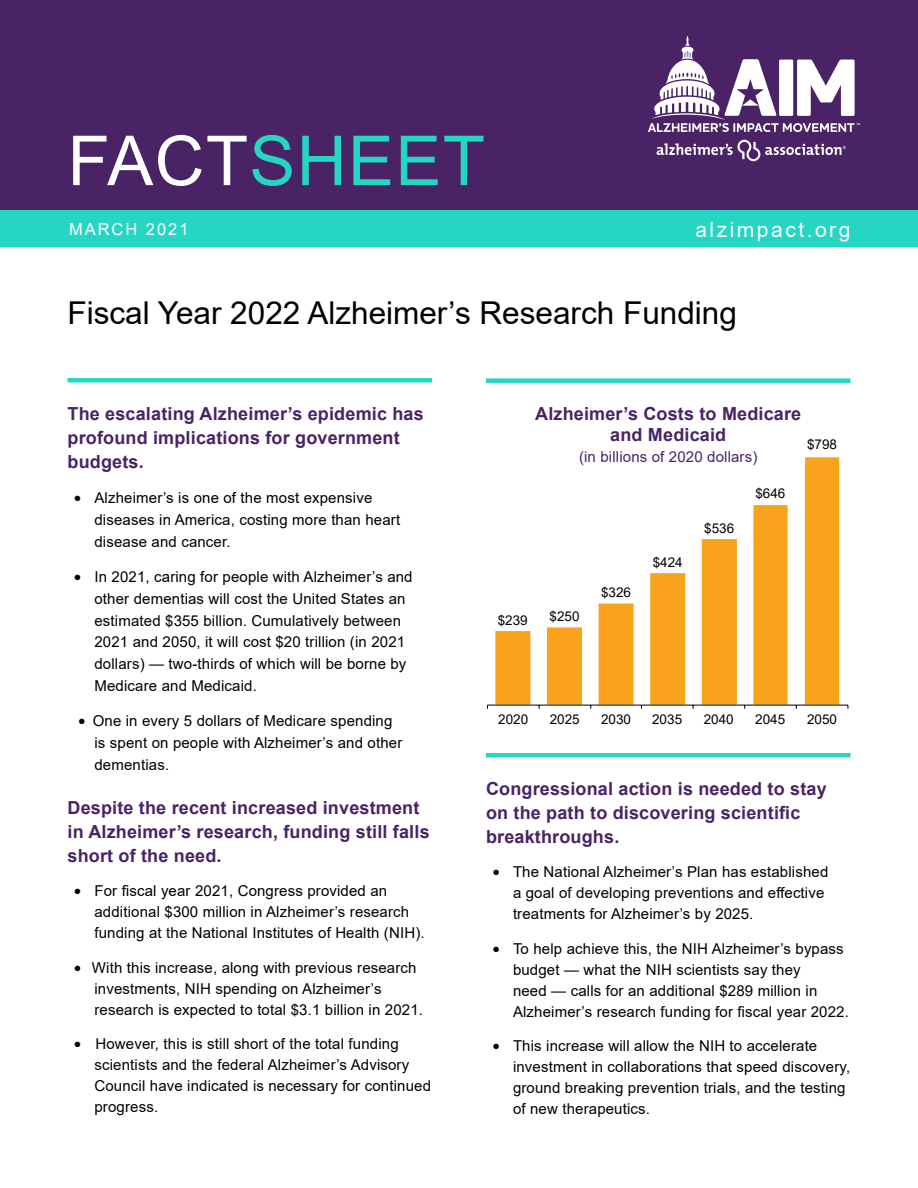
<style>
.page{position:relative;width:918px;height:1188px;background:#fff}
.page>*{position:absolute;margin:0;border:0;box-sizing:border-box;transform-origin:0 0}
.t1{font:69px "Arial";letter-spacing:.02em;color:#25d7c2}
.t2{font:31.5px "Arial";color:#000}
.t3{font:21px "Arial";letter-spacing:.12em;color:#fff}
.t4{font:700 18px/24px "Arial";letter-spacing:.01em;color:#492365}
.t5{font:16.5px "Arial";letter-spacing:.12em;color:#fff}
.t6{font:15px/21px "Arial";letter-spacing:.01em;color:#000}
.t7{font:15px "Arial";letter-spacing:.01em;color:#492365}
.t8{font:13.5px "Arial";color:#000}
.s1{color:#fff}
.s2{font-family:"Houschka Alt Pro";font-weight:500;font-size:13.5px}
</style>
<div class="page">
<svg style="left:495px;top:457px;width:344px;height:248px"></svg>
<hr style="left:488px;top:705px;width:360px;height:1px;background:#000101">
<hr style="left:68px;top:378px;width:364px;height:4px;background:#25d7c2">
<div style="left:486px;top:378px;width:364px;height:5px;background:#25d7c2"></div>
<div style="left:486px;top:753px;width:364px;height:5px;background:#25d7c2"></div>
<div style="left:0;top:0;width:918px;height:211px;background:#492365"></div>
<div style="left:0;top:211px;width:918px;height:36px;background:#25d7c2"></div>
<svg style="left:657px;top:140px;width:189px;height:21px"></svg>
<svg style="left:648px;top:36px;width:212px;height:96px"></svg>
<h1 class="t1" style="left:68px;top:113px;width:419px"><span class="s1">FACT</span>SHEET</h1>
<p class="t5" style="left:69px;top:218px;width:121px">MARCH 2021</p>
<h3 class="t3" style="left:695px;top:215px;width:157px">alzimpact.org</h3>
<h2 class="t2" style="left:68px;top:291px;width:671px">Fiscal Year 2022 Alzheimer’s Research Funding</h2>
<p class="t4" style="left:68px;top:402px;width:358px">The escalating Alzheimer’s epidemic has profound implications for government budgets.</p>
<p class="t6" style="left:94px;top:487px;width:307px;line-height:21.8px;text-indent:-20px"><span class="s2">•</span> Alzheimer’s is one of the most expensive diseases in America, costing more than heart disease and cancer.</p>
<p class="t6" style="left:94px;top:566px;width:320px;line-height:21.8px;text-indent:-20px"><span class="s2">•</span> In 2021, caring for people with Alzheimer’s and other dementias will cost the United States an estimated $355 billion. Cumulatively between 2021 and 2050, it will cost $20 trillion (in 2021 dollars) — two-thirds of which will be borne by Medicare and Medicaid.</p>
<p class="t6" style="left:95px;top:710px;width:309px;line-height:21.8px;text-indent:-16px"><span class="s2">•</span> One in every 5 dollars of Medicare spending is spent on people with Alzheimer’s and other dementias.</p>
<p class="t4" style="left:68px;top:796px;width:364px">Despite the recent increased investment in Alzheimer’s research, funding still falls short of the need.</p>
<p class="t6" style="left:94px;top:881px;width:332px;text-indent:-20px"><span class="s2">•</span> For fiscal year 2021, Congress provided an additional $300 million in Alzheimer’s research funding at the National Institutes of Health (NIH).</p>
<p class="t6" style="left:94px;top:957px;width:330px;text-indent:-20px"><span class="s2">•</span> With this increase, along with previous research investments, NIH spending on Alzheimer’s research is expected to total $3.1 billion in 2021.</p>
<p class="t6" style="left:95px;top:1034px;width:338px;text-indent:-20px"><span class="s2">•</span> However, this is still short of the total funding scientists and the federal Alzheimer’s Advisory Council have indicated is necessary for continued progress.</p>
<p class="t4" style="left:535px;top:404px;width:268px;line-height:21px;text-align:center">Alzheimer’s Costs to Medicare and Medicaid</p>
<p class="t7" style="left:579px;top:447px;width:180px">(in billions of 2020 dollars)</p>
<p class="t8" style="left:807px;top:435px;width:32px">$798</p>
<p class="t8" style="left:498px;top:610px;width:32px">$239</p>
<p class="t8" style="left:550px;top:607px;width:32px">$250</p>
<p class="t8" style="left:601px;top:583px;width:32px">$326</p>
<p class="t8" style="left:653px;top:553px;width:32px">$424</p>
<p class="t8" style="left:704px;top:519px;width:32px">$536</p>
<p class="t8" style="left:755px;top:484px;width:32px">$646</p>
<p class="t8" style="left:498px;top:710px;width:32px">2020</p>
<p class="t8" style="left:550px;top:710px;width:32px">2025</p>
<p class="t8" style="left:601px;top:710px;width:32px">2030</p>
<p class="t8" style="left:652px;top:710px;width:32px">2035</p>
<p class="t8" style="left:704px;top:710px;width:32px">2040</p>
<p class="t8" style="left:755px;top:710px;width:32px">2045</p>
<p class="t8" style="left:807px;top:710px;width:32px">2050</p>
<p class="t4" style="left:486px;top:776px;width:342px">Congressional action is needed to stay on the path to discovering scientific breakthroughs.</p>
<p class="t6" style="left:513px;top:861px;width:317px;text-indent:-20px"><span class="s2">•</span> The National Alzheimer’s Plan has established a goal of developing preventions and effective treatments for Alzheimer’s by 2025.</p>
<p class="t6" style="left:513px;top:938px;width:337px;text-indent:-20px"><span class="s2">•</span> To help achieve this, the NIH Alzheimer’s bypass budget — what the NIH scientists say they<br>need — calls for an additional $289 million in Alzheimer’s research funding for fiscal year 2022.</p>
<p class="t6" style="left:513px;top:1035px;width:339px;text-indent:-20px"><span class="s2">•</span> This increase will allow the NIH to accelerate investment in collaborations that speed discovery, ground breaking prevention trials, and the testing of new therapeutics.</p>
</div>
